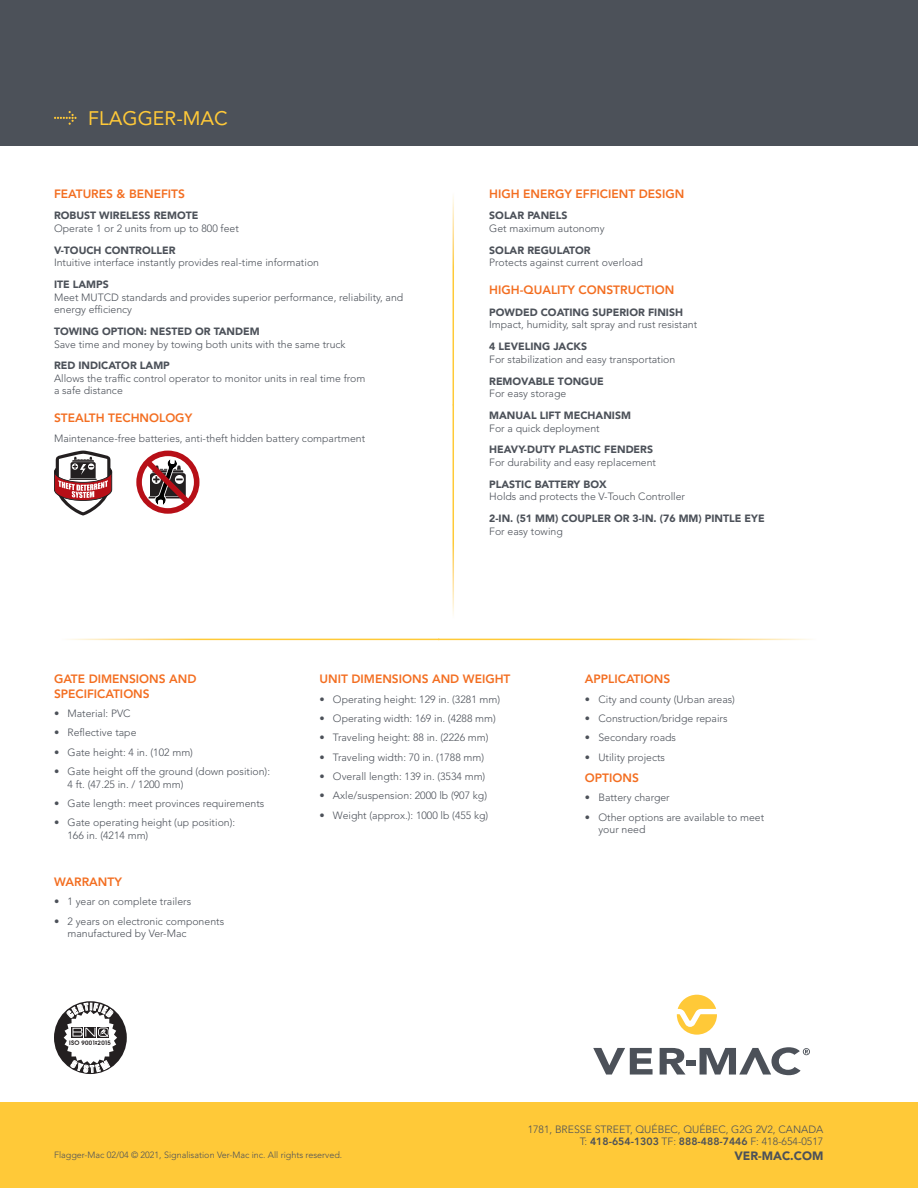
<style>
.page{position:relative;width:918px;height:1188px;background:#fff}
.page>*{position:absolute;margin:0;border:0;box-sizing:border-box;transform-origin:0 0}
.t1{font:19.5px "Avenir LT Std";color:#ffc938}
.t2{font:800 12px/14.4px "Avenir LT Std";color:#f36e21}
.t3{font:900 12px "Avenir LT Std";color:#4c5159}
.t4{font:300 10.5px/12.6px "Avenir LT Std";color:#4c5159}
.t5{font:900 10.5px "Avenir LT Std";color:#4c5159}
.t6{font:300 9px "Avenir LT Std";color:#4c5159}
.t7{font:600 6px "Avant Garde";letter-spacing:.025em;color:#231f20}
.s1{font-weight:800}
</style>
<div class="page">
<div style="left:0;top:0;width:918px;height:146px;background:#4c5159"></div>
<div style="left:0;top:1102px;width:918px;height:86px;background:#ffc938"></div>
<svg style="left:54px;top:111px;width:23px;height:14px"></svg>
<svg style="left:593px;top:1048px;width:60px;height:27px"></svg>
<svg style="left:660px;top:1048px;width:26px;height:27px"></svg>
<div style="left:686px;top:1060px;width:9px;height:6px;background:#4c5159"></div>
<svg style="left:677px;top:995px;width:40px;height:40px"></svg>
<svg style="left:700px;top:1047px;width:110px;height:28px"></svg>
<div style="left:54px;top:1001px;width:73px;height:73px;background:#231f20;border-radius:50%"></div>
<svg style="left:54px;top:451px;width:58px;height:64px"></svg>
<svg style="left:136px;top:451px;width:63px;height:63px"></svg>
<svg style="left:64px;top:1003px;width:53px;height:70px"></svg>
<h1 class="t1" style="left:88px;top:107px;width:141px">FLAGGER-MAC</h1>
<p class="t2" style="left:54px;top:186px;width:133px">FEATURES &amp; BENEFITS</p>
<p class="t5" style="left:54px;top:209px;width:146px">ROBUST WIRELESS REMOTE</p>
<p class="t4" style="left:54px;top:222px;width:186px">Operate 1 or 2 units from up to 800 feet</p>
<p class="t5" style="left:54px;top:244px;width:123px">V-TOUCH CONTROLLER</p>
<p class="t4" style="left:54px;top:256px;width:267px">Intuitive interface instantly provides real-time information</p>
<p class="t5" style="left:54px;top:278px;width:56px">ITE LAMPS</p>
<p class="t4" style="left:54px;top:291px;width:351px">Meet MUTCD standards and provides superior performance, reliability, and energy efficiency</p>
<p class="t5" style="left:54px;top:325px;width:207px">TOWING OPTION: NESTED OR TANDEM</p>
<p class="t4" style="left:54px;top:338px;width:293px">Save time and money by towing both units with the same truck</p>
<p class="t5" style="left:54px;top:359px;width:117px">RED INDICATOR LAMP</p>
<p class="t4" style="left:54px;top:372px;width:313px">Allows the traffic control operator to monitor units in real time from a safe distance</p>
<p class="t2" style="left:54px;top:411px;width:140px">STEALTH TECHNOLOGY</p>
<p class="t4" style="left:54px;top:432px;width:313px">Maintenance-free batteries, anti-theft hidden battery compartment</p>
<p class="t2" style="left:489px;top:186px;width:197px">HIGH ENERGY EFFICIENT DESIGN</p>
<p class="t5" style="left:489px;top:209px;width:80px">SOLAR PANELS</p>
<p class="t4" style="left:489px;top:222px;width:117px">Get maximum autonomy</p>
<p class="t5" style="left:489px;top:244px;width:103px">SOLAR REGULATOR</p>
<p class="t4" style="left:489px;top:256px;width:155px">Protects against current overload</p>
<p class="t2" style="left:489px;top:283px;width:187px">HIGH-QUALITY CONSTRUCTION</p>
<p class="t5" style="left:489px;top:306px;width:195px">POWDED COATING SUPERIOR FINISH</p>
<p class="t4" style="left:489px;top:319px;width:209px">Impact, humidity, salt spray and rust resistant</p>
<p class="t5" style="left:489px;top:340px;width:99px">4 LEVELING JACKS</p>
<p class="t4" style="left:489px;top:353px;width:188px">For stabilization and easy transportation</p>
<p class="t5" style="left:489px;top:375px;width:116px">REMOVABLE TONGUE</p>
<p class="t4" style="left:489px;top:387px;width:79px">For easy storage</p>
<p class="t5" style="left:489px;top:409px;width:143px">MANUAL LIFT MECHANISM</p>
<p class="t4" style="left:489px;top:422px;width:112px">For a quick deployment</p>
<p class="t5" style="left:489px;top:443px;width:165px">HEAVY-DUTY PLASTIC FENDERS</p>
<p class="t4" style="left:489px;top:456px;width:168px">For durability and easy replacement</p>
<p class="t5" style="left:489px;top:478px;width:119px">PLASTIC BATTERY BOX</p>
<p class="t4" style="left:489px;top:490px;width:197px">Holds and protects the V-Touch Controller</p>
<p class="t5" style="left:489px;top:512px;width:277px">2-IN. (51 MM) COUPLER OR 3-IN. (76 MM) PINTLE EYE</p>
<p class="t4" style="left:489px;top:525px;width:75px">For easy towing</p>
<p class="t2" style="left:54px;top:672px;width:144px">GATE DIMENSIONS AND<br>SPECIFICATIONS</p>
<p class="t4" style="left:54px;top:707px;width:78px">• Material: PVC</p>
<p class="t4" style="left:54px;top:727px;width:84px">• Reflective tape</p>
<p class="t4" style="left:54px;top:746px;width:141px">• Gate height: 4 in. (102 mm)</p>
<p class="t4" style="left:68px;top:765px;width:204px;text-indent:-14px">• Gate height off the ground (down position):<br>4 ft. (47.25 in. / 1200 mm)</p>
<p class="t4" style="left:54px;top:797px;width:212px">• Gate length: meet provinces requirements</p>
<p class="t4" style="left:68px;top:817px;width:169px;text-indent:-14px">• Gate operating height (up position):<br>166 in. (4214 mm)</p>
<p class="t2" style="left:54px;top:875px;width:69px">WARRANTY</p>
<p class="t4" style="left:54px;top:895px;width:139px">• 1 year on complete trailers</p>
<p class="t4" style="left:68px;top:915px;width:158px;text-indent:-14px">• 2 years on electronic components manufactured by Ver-Mac</p>
<p class="t7" style="left:69px;top:1039px;width:43px">ISO 9001 2015</p>
<p class="t2" style="left:319px;top:672px;width:193px">UNIT DIMENSIONS AND WEIGHT</p>
<p class="t4" style="left:319px;top:693px;width:182px">• Operating height: 129 in. (3281 mm)</p>
<p class="t4" style="left:319px;top:712px;width:178px">• Operating width: 169 in. (4288 mm)</p>
<p class="t4" style="left:319px;top:732px;width:171px">• Traveling height: 88 in. (2226 mm)</p>
<p class="t4" style="left:319px;top:751px;width:166px">• Traveling width: 70 in. (1788 mm)</p>
<p class="t4" style="left:319px;top:770px;width:167px">• Overall length: 139 in. (3534 mm)</p>
<p class="t4" style="left:319px;top:790px;width:169px">• Axle/suspension: 2000 lb (907 kg)</p>
<p class="t4" style="left:319px;top:809px;width:170px">• Weight (approx.): 1000 lb (455 kg)</p>
<p class="t2" style="left:585px;top:672px;width:87px">APPLICATIONS</p>
<p class="t4" style="left:585px;top:693px;width:152px">• City and county (Urban areas)</p>
<p class="t4" style="left:585px;top:712px;width:144px">• Construction/bridge repairs</p>
<p class="t4" style="left:585px;top:732px;width:93px">• Secondary roads</p>
<p class="t4" style="left:585px;top:751px;width:82px">• Utility projects</p>
<p class="t2" style="left:585px;top:771px;width:55px">OPTIONS</p>
<p class="t4" style="left:585px;top:791px;width:86px">• Battery charger</p>
<p class="t4" style="left:598px;top:811px;width:167px;text-indent:-14px">• Other options are available to meet your need</p>
<p class="t4" style="left:528px;top:1123px;width:297px;text-align:right">1781, BRESSE STREET, QUÉBEC, QUÉBEC, G2G 2V2, CANADA<br>T: <span class="s1">418-654-1303</span> TF: <span class="s1">888-488-7446</span> F: 418-654-0517</p>
<p class="t6" style="left:54px;top:1150px;width:290px">Flagger-Mac 02/04 © 2021, Signalisation Ver-Mac inc. All rights reserved.</p>
<p class="t3" style="left:734px;top:1148px;width:90px">VER-MAC.COM</p>
</div>
